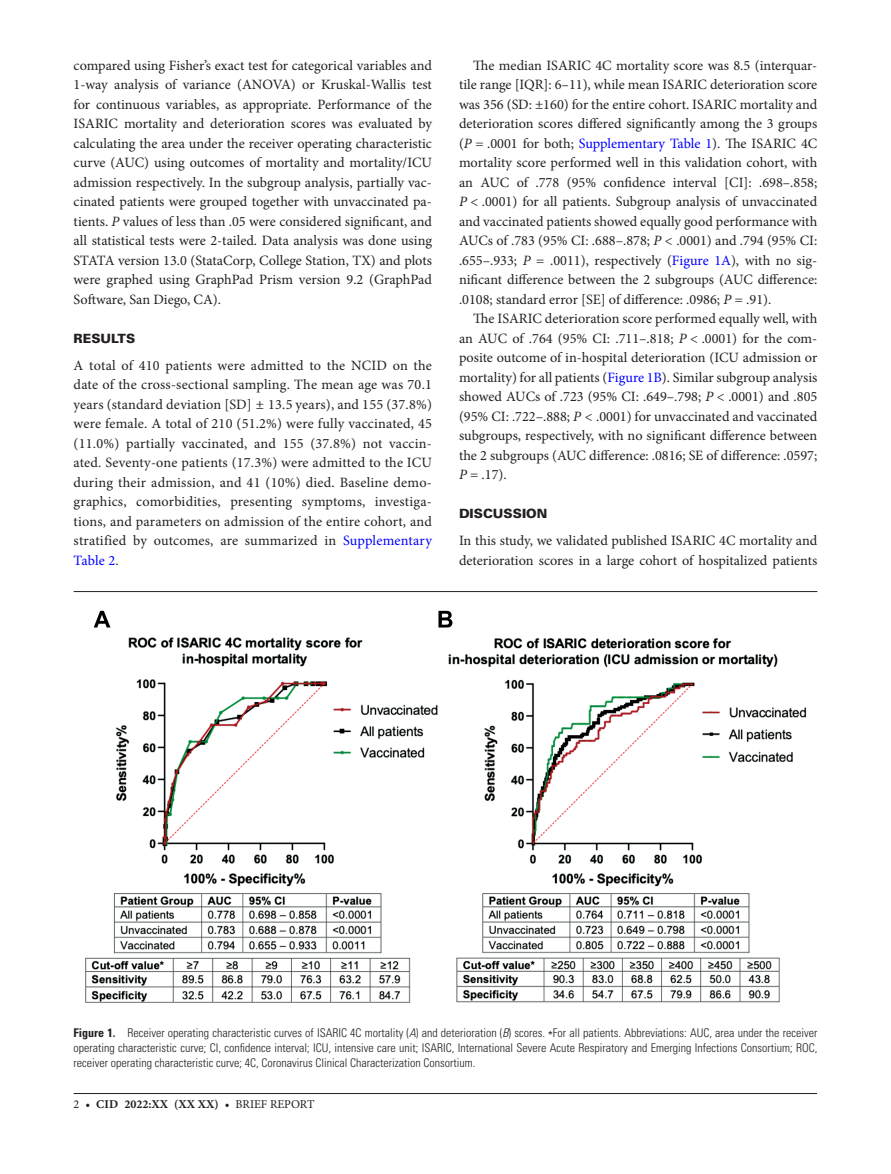
<style>
.page{position:relative;width:891px;height:1174px;background:#fff}
.page>*{position:absolute;margin:0;border:0;box-sizing:border-box;transform-origin:0 0}
.BIR_TextInd{font:14.25px/19.5px "Minion Pro";color:#231f20;text-align:justify}
.BIR_Text{font:14.25px/19.5px "Minion Pro";color:#231f20;text-align:justify}
.BIR_HeadA{font:900 12.75px "Univers LT Std";color:#231f20}
.Figure_rule{font:300 condensed 12px/15px "Univers LT Std";color:#231f20;text-align:justify}
.t1{font:700 12px "Minion Pro";letter-spacing:.01em;color:#231f20}
.s1{font-style:italic}
.s2{color:#00f}
.s3{font-weight:700}
.s4{font-family:"Arial Unicode MS";font-weight:400;font-stretch:normal}
.s5{font-weight:400}
</style>
<div class="page">
<hr style="left:74px;top:1093px;width:743px;height:1px;background:#231f20">
<img style="left:85px;top:610px;width:722px;height:393px">
<hr style="left:74px;top:591px;width:743px;height:1px;background:#231f20">
<p class="BIR_TextInd" style="left:74px;top:55px;width:360px">compared using Fisher’s exact test for categorical variables and 1-way analysis of variance (ANOVA) or Kruskal-Wallis test for continuous variables, as appropriate. Performance of the ISARIC mortality and deterioration scores was evaluated by calculating the area under the receiver operating characteristic curve (AUC) using outcomes of mortality and mortality/ICU admission respectively. In the subgroup analysis, partially vac&shy;cinated patients were grouped together with unvaccinated pa&shy;tients. <span class="s1">P</span> values of less than .05 were considered significant, and all statistical tests were 2-tailed. Data analysis was done using STATA version 13.0 (StataCorp, College Station, TX) and plots were graphed using GraphPad Prism version 9.2 (GraphPad Software, San Diego, CA).</p>
<p class="BIR_HeadA" style="left:74px;top:330px;width:63px">RESULTS</p>
<p class="BIR_Text" style="left:74px;top:355px;width:360px">A total of 410 patients were admitted to the NCID on the date of the cross-sectional sampling. The mean age was 70.1 years (standard deviation [SD] ± 13.5 years), and 155 (37.8%) were female. A total of 210 (51.2%) were fully vaccinated, 45 (11.0%) partially vaccinated, and 155 (37.8%) not vaccin&shy;ated. Seventy-one patients (17.3%) were admitted to the ICU during their admission, and 41 (10%) died. Baseline demo&shy;graphics, comorbidities, presenting symptoms, investiga&shy;tions, and parameters on admission of the entire cohort, and stratified by outcomes, are summarized in <span class="s2">Supplementary Table 2</span>.</p>
<p class="BIR_TextInd" style="left:459px;top:55px;width:360px;text-indent:14px">The median ISARIC 4C mortality score was 8.5 (interquar&shy;tile range [IQR]: 6–11), while mean ISARIC deterioration score was 356 (SD: ±160) for the entire cohort. ISARIC mortality and deterioration scores differed significantly among the 3 groups (<span class="s1">P</span> = .0001 for both; <span class="s2">Supplementary Table 1</span>). The ISARIC 4C mortality score performed well in this validation cohort, with an AUC of .778 (95% confidence interval [CI]: .698–.858; <span class="s1">P</span> &lt; .0001) for all patients. Subgroup analysis of unvaccinated and vaccinated patients showed equally good performance with AUCs of .783 (95% CI: .688–.878; <span class="s1">P</span> &lt; .0001) and .794 (95% CI: .655–.933; <span class="s1">P</span> = .0011), respectively (<span class="s2">Figure 1A</span>), with no sig&shy;nificant difference between the 2 subgroups (AUC difference: .0108; standard error [SE] of difference: .0986; <span class="s1">P =</span> .91).</p>
<p class="BIR_TextInd" style="left:459px;top:309px;width:360px;text-indent:14px">The ISARIC deterioration score performed equally well, with an AUC of .764 (95% CI: .711–.818; <span class="s1">P</span> &lt; .0001) for the com&shy;posite outcome of in-hospital deterioration (ICU admission or mortality) for all patients (<span class="s2">Figure 1B</span>). Similar subgroup analysis showed AUCs of .723 (95% CI: .649–.798; <span class="s1">P</span> &lt; .0001) and .805 (95% CI: .722–.888; <span class="s1">P</span> &lt; .0001) for unvaccinated and vaccinated subgroups, respectively, with no significant difference between the 2 subgroups (AUC difference: .0816; SE of difference: .0597; <span class="s1">P</span> = .17).</p>
<p class="BIR_HeadA" style="left:459px;top:506px;width:90px">DISCUSSION</p>
<p class="BIR_Text" style="left:459px;top:531px;width:360px">In this study, we validated published ISARIC 4C mortality and deterioration scores in a large cohort of hospitalized patients</p>
<p class="Figure_rule" style="left:74px;top:1026px;width:745px"><span class="s3">Figure 1.</span> Receiver operating characteristic curves of ISARIC 4C mortality (<span class="s1">A</span>) and deterioration (<span class="s1">B</span>) scores. <span class="s4">∗</span>For all patients. Abbreviations: AUC, area under the receiver operating characteristic curve; CI, confidence interval; ICU, intensive care unit; ISARIC, International Severe Acute Respiratory and Emerging Infections Consortium; ROC, receiver operating characteristic curve; 4C, Coronavirus Clinical Characterization Consortium.</p>
<p class="t1" style="left:74px;top:1095px;width:242px"><span class="s5">2</span> • CID 2022:XX (XX XX) • <span class="s5">BRIEF REPORT</span></p>
</div>
